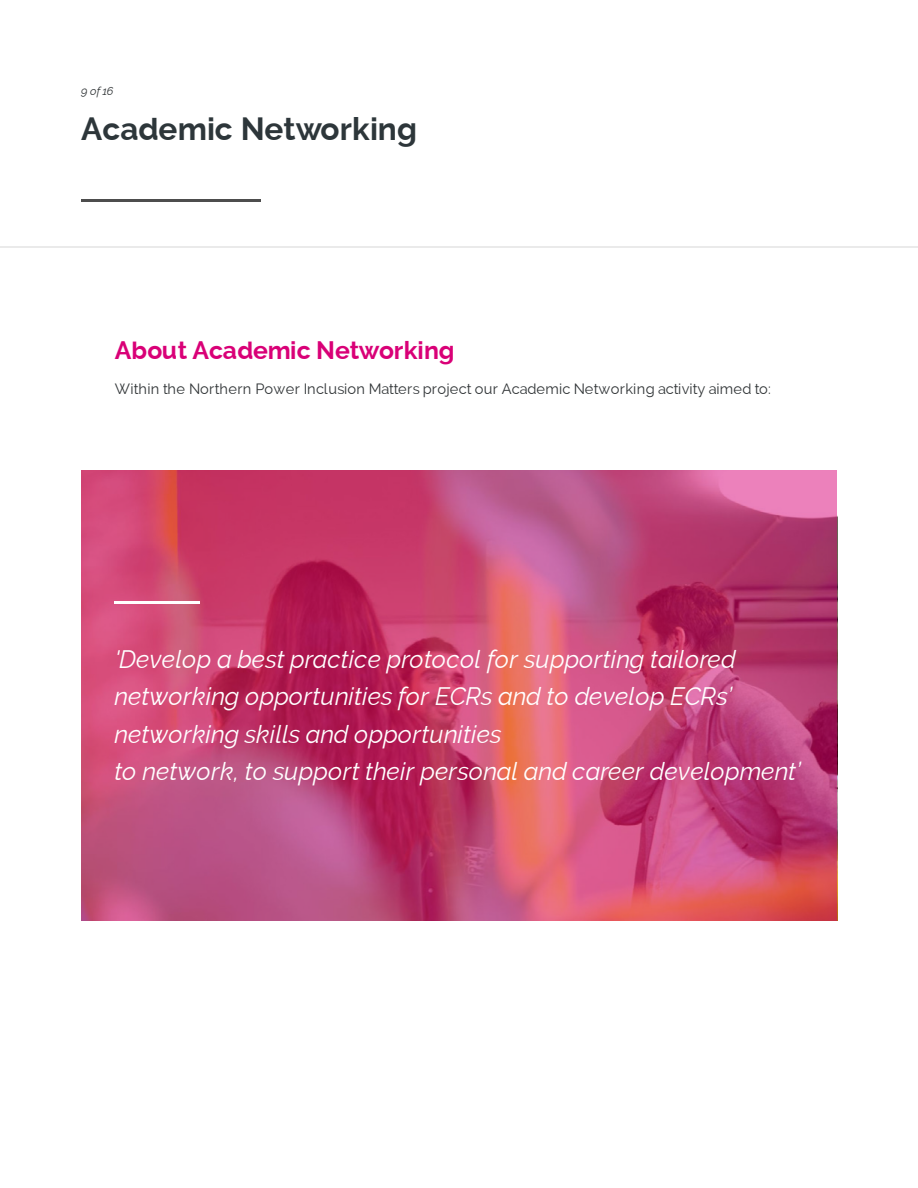
<style>
.page{position:relative;width:918px;height:1188px;background:#fff}
.page>*{position:absolute;margin:0;border:0;box-sizing:border-box;transform-origin:0 0}
.t1{font:700 31.5px "Raleway";color:#2d363a}
.t2{font:italic 24.75px/37.2px "Raleway";letter-spacing:.01em;color:#fff}
.t3{font:700 24.75px "Raleway";letter-spacing:-.01em;color:#d90077}
.t4{font:14.7px "Raleway";letter-spacing:.015em;color:#313537}
.t5{font:italic 11.25px "Raleway";color:#313537}
</style>
<div class="page">
<hr style="left:0;top:246px;width:918px;height:2px;background:#eaeaea">
<hr style="left:81px;top:199px;width:180px;height:2px;background:#4d4d4d">
<svg style="left:81px;top:470px;width:756px;height:450px;background:#c44673"></svg>
<hr style="left:115px;top:602px;width:85px;height:2px;background:#fff">
<p class="t5" style="left:81px;top:84px;width:34px">9 of16</p>
<p class="t1" style="left:81px;top:111px;width:338px">Academic Networking</p>
<p class="t3" style="left:115px;top:336px;width:341px">About Academic Networking</p>
<p class="t4" style="left:115px;top:380px;width:658px">Within the Northern Power Inclusion Matters project our Academic Networking activity aimed to:</p>
<p class="t2" style="left:114px;top:641px;width:688px">'Develop a best practice protocol for supporting tailored networking opportunities for ECRs and to develop ECRs’ networking skills and opportunities<br>to network, to support their personal and career development’</p>
</div>
